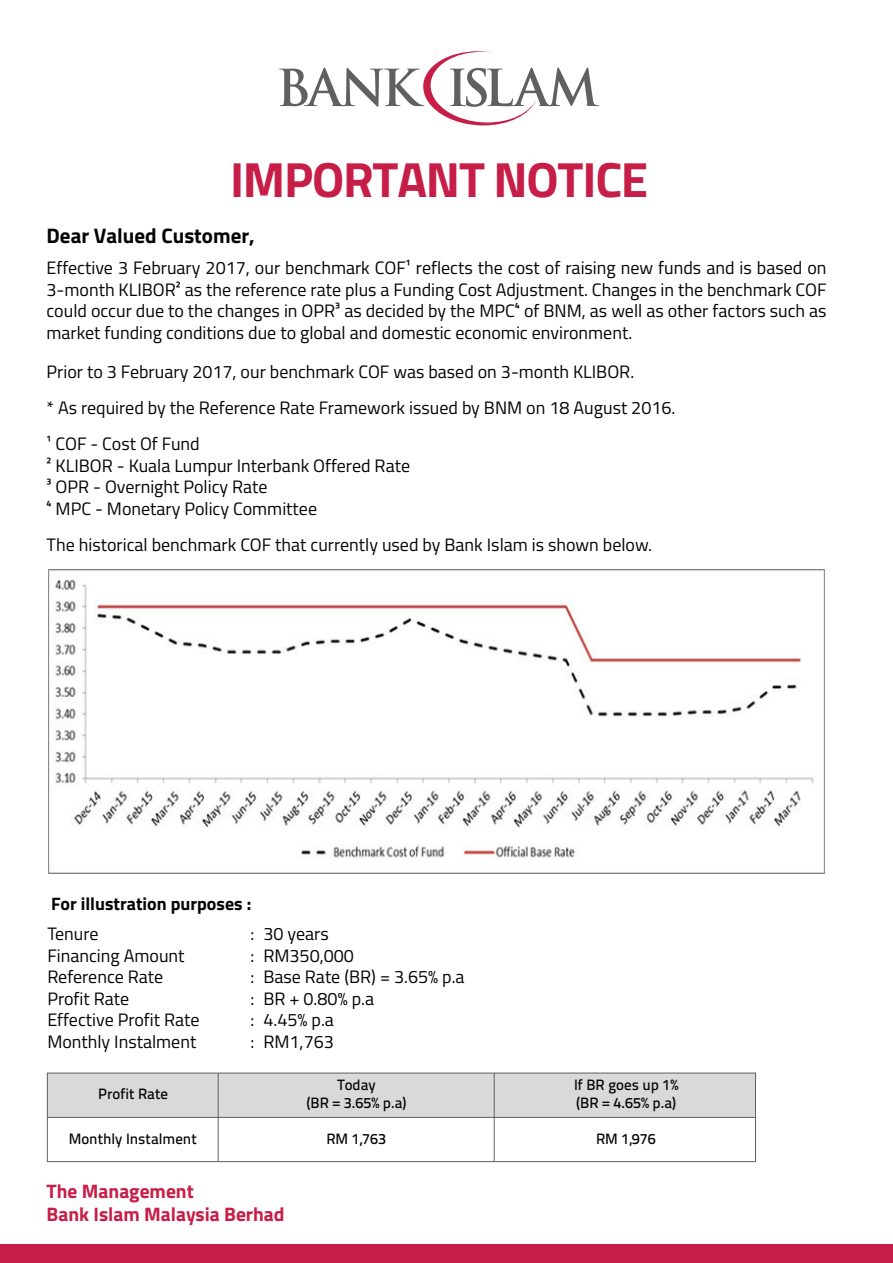
<style>
.page{position:relative;width:893px;height:1263px;background:#fff}
.page>*{position:absolute;margin:0;border:0;box-sizing:border-box;transform-origin:0 0}
.t1{font:700 49.5px "Titillium";letter-spacing:-.025em;color:#c71e48}
.t2{font:700 21px "Titillium";color:#040503}
.t3{font:700 19.5px/23.4px "Titillium";color:#c71e48}
.t4{font:18px/21.6px "Titillium";color:#040503}
.t5{font:700 18px "Titillium";color:#040503}
.t6{font:15px/18px "Titillium Text 25 L 600 wt";color:#040503;text-align:center}
</style>
<div class="page">
<svg style="left:279px;top:51px;width:320px;height:75px"></svg>
<div style="left:0;top:1245px;width:893px;height:18px;background:#c71e48"></div>
<img style="left:48px;top:569px;width:777px;height:305px">
<div style="left:47px;top:1073px;width:708px;height:44px;background:#d9d9d8"></div>
<div style="left:47px;top:1073px;width:709px;height:89px;border:1px solid #5f6062"></div>
<hr style="left:218px;top:1073px;width:1px;height:88px;background:#5f6062">
<hr style="left:494px;top:1073px;width:1px;height:88px;background:#5f6062">
<hr style="left:47px;top:1117px;width:708px;height:1px;background:#5f6062">
<h1 class="t1" style="left:230px;top:142px;width:420px">IMPORTANT NOTICE</h1>
<p class="t2" style="left:47px;top:220px;width:210px">Dear Valued Customer,</p>
<p class="t4" style="left:47px;top:256px;width:782px;text-align:justify">Effective 3 February 2017, our benchmark COF¹ reflects the cost of raising new funds and is based on 3-month KLIBOR² as the reference rate plus a Funding Cost Adjustment. Changes in the benchmark COF could occur due to the changes in OPR³ as decided by the MPC⁴ of BNM, as well as other factors such as market funding conditions due to global and domestic economic environment.</p>
<p class="t4" style="left:47px;top:353px;width:630px;line-height:36px">Prior to 3 February 2017, our benchmark COF was based on 3-month KLIBOR.<br>* As required by the Reference Rate Framework issued by BNM on 18 August 2016.<br>¹ COF - Cost Of Fund</p>
<p class="t4" style="left:47px;top:454px;width:365px">² KLIBOR - Kuala Lumpur Interbank Offered Rate<br>³ OPR - Overnight Policy Rate<br>⁴ MPC - Monetary Policy Committee</p>
<p class="t4" style="left:47px;top:533px;width:607px">The historical benchmark COF that currently used by Bank Islam is shown below.</p>
<p class="t5" style="left:51px;top:890px;width:201px">For illustration purposes :</p>
<p class="t4" style="left:47px;top:922px;width:53px">Tenure</p>
<p class="t4" style="left:250px;top:922px;width:80px">: 30 years</p>
<p class="t4" style="left:47px;top:943px;width:139px">Financing Amount</p>
<p class="t4" style="left:250px;top:943px;width:105px">: RM350,000</p>
<p class="t4" style="left:47px;top:965px;width:118px">Reference Rate</p>
<p class="t4" style="left:250px;top:965px;width:216px">: Base Rate (BR) = 3.65% p.a</p>
<p class="t4" style="left:47px;top:987px;width:83px">Profit Rate</p>
<p class="t4" style="left:250px;top:987px;width:125px">: BR + 0.80% p.a</p>
<p class="t4" style="left:47px;top:1008px;width:154px">Effective Profit Rate</p>
<p class="t4" style="left:250px;top:1008px;width:85px">: 4.45% p.a</p>
<p class="t4" style="left:47px;top:1030px;width:150px">Monthly Instalment</p>
<p class="t4" style="left:250px;top:1030px;width:85px">: RM1,763</p>
<p class="t6" style="left:98px;top:1084px;width:71px">Profit Rate</p>
<p class="t6" style="left:307px;top:1075px;width:101px">Today<br>(BR = 3.65% p.a)</p>
<p class="t6" style="left:574px;top:1075px;width:106px;text-align:left">If BR goes up 1% (BR = 4.65% p.a)</p>
<p class="t6" style="left:69px;top:1128px;width:130px">Monthly Instalment</p>
<p class="t6" style="left:326px;top:1128px;width:61px">RM 1,763</p>
<p class="t6" style="left:596px;top:1128px;width:61px">RM 1,976</p>
<p class="t3" style="left:47px;top:1178px;width:240px">The Management<br>Bank Islam Malaysia Berhad</p>
</div>
